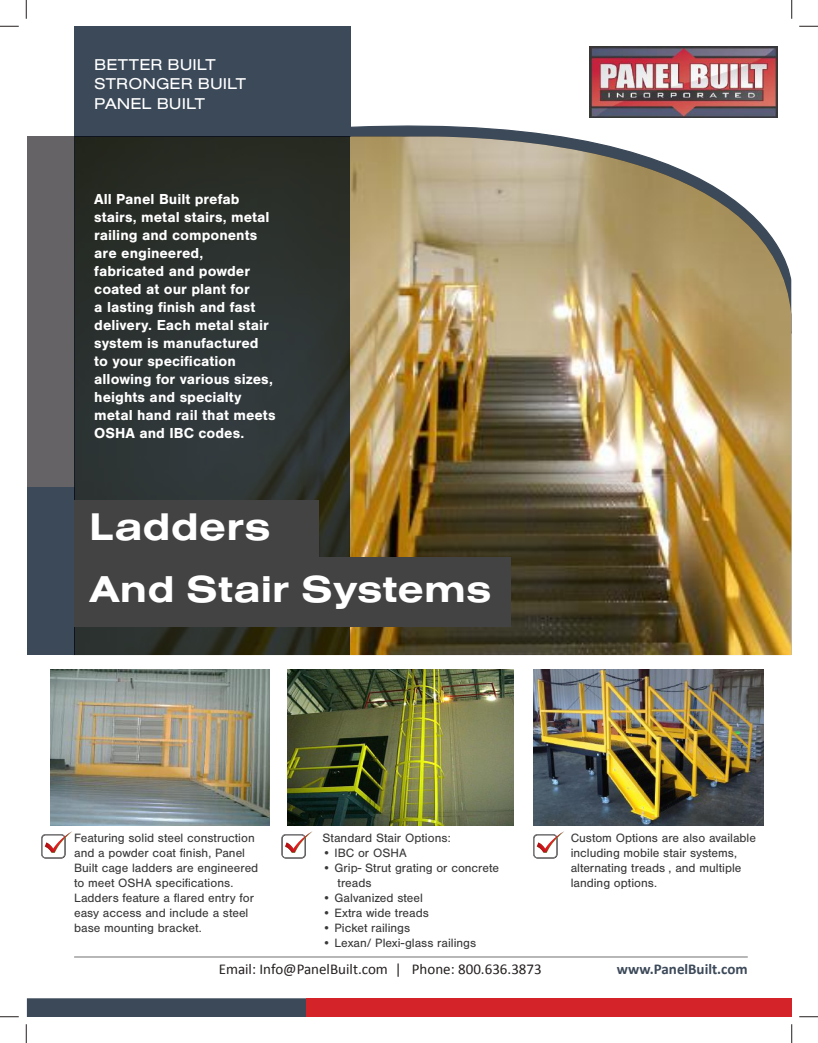
<style>
.page{position:relative;width:818px;height:1043px;background:#fff}
.page>*{position:absolute;margin:0;border:0;box-sizing:border-box;transform-origin:0 0}
.t1{font:700 40px "Nimbus San Ext";color:#fff}
.t2{font:700 38.75px "Nimbus San Ext";color:#fff}
.t3{font:16.25px/19.5px "Nimbus San Ext";color:#fff}
.t4{font:700 15px/18px "Nimbus San";color:#fff}
.t5{font:15px "Calibri";color:#241f1f}
.t6{font:700 15px "Calibri";color:#3c4959}
.t7{font:12.5px/15px "Nimbus San";color:#3a393a}
</style>
<div class="page">
<svg style="left:350px;top:110px;width:428px;height:26px"></svg>
<img style="left:72px;top:136px;width:719px;height:519px">
<div style="left:27px;top:137px;width:47px;height:356px;background:#656365"></div>
<div style="left:27px;top:487px;width:47px;height:168px;background:#3b4959"></div>
<div style="left:74px;top:26px;width:276px;height:110px;background:#3b4959"></div>
<svg style="left:74px;top:136px;width:276px;height:519px;background:#2b312d"></svg>
<div style="left:74px;top:557px;width:437px;height:69px;background:#444343"></div>
<div style="left:27px;top:998px;width:279px;height:18px;background:#3b4959"></div>
<div style="left:306px;top:998px;width:485px;height:18px;background:#d42429"></div>
<div style="left:74px;top:500px;width:244px;height:59px;background:#444343"></div>
<img style="left:287px;top:669px;width:227px;height:156px">
<img style="left:50px;top:669px;width:219px;height:156px">
<img style="left:590px;top:46px;width:187px;height:72px">
<img style="left:533px;top:669px;width:230px;height:156px">
<svg style="left:41px;top:831px;width:31px;height:27px"></svg>
<svg style="left:281px;top:831px;width:32px;height:27px"></svg>
<svg style="left:533px;top:831px;width:31px;height:27px"></svg>
<hr style="left:74px;top:956px;width:673px;height:1px;background:#717072">
<svg style="left:0;top:25px;width:19px;height:2px"></svg>
<svg style="left:799px;top:25px;width:19px;height:2px"></svg>
<svg style="left:0;top:1016px;width:19px;height:1px"></svg>
<svg style="left:799px;top:1016px;width:19px;height:1px"></svg>
<svg style="left:25px;top:0;width:2px;height:19px"></svg>
<svg style="left:25px;top:1024px;width:2px;height:18px"></svg>
<svg style="left:791px;top:0;width:1px;height:19px"></svg>
<svg style="left:791px;top:1024px;width:1px;height:18px"></svg>
<h3 class="t3" style="left:94px;top:55px;width:153px">BETTER BUILT<br>STRONGER BUILT<br>PANEL BUILT</h3>
<p class="t4" style="left:94px;top:190px;width:183px">All Panel Built prefab stairs, metal stairs, metal railing and components are engineered, fabricated and powder coated at our plant for<br>a lasting finish and fast delivery. Each metal stair system is manufactured to your specification allowing for various sizes, heights and specialty metal hand rail that meets<br>OSHA and IBC codes.</p>
<h1 class="t1" style="left:89px;top:505px;width:183px">Ladders</h1>
<h2 class="t2" style="left:89px;top:567px;width:403px">And Stair Systems</h2>
<p class="t7" style="left:74px;top:830px;width:186px">Featuring solid steel construction and a powder coat finish, Panel<br>Built cage ladders are engineered to meet OSHA specifications.<br>Ladders feature a flared entry for easy access and include a steel base mounting bracket.</p>
<p class="t7" style="left:322px;top:830px;width:130px">Standard Stair Options:</p>
<p class="t7" style="left:322px;top:845px;width:86px">• IBC or OSHA</p>
<p class="t7" style="left:337px;top:860px;width:163px;text-indent:-15px">• Grip- Strut grating or concrete treads</p>
<p class="t7" style="left:322px;top:890px;width:102px">• Galvanized steel</p>
<p class="t7" style="left:322px;top:905px;width:108px">• Extra wide treads</p>
<p class="t7" style="left:322px;top:920px;width:89px">• Picket railings</p>
<p class="t7" style="left:322px;top:935px;width:155px">• Lexan/ Plexi-glass railings</p>
<p class="t7" style="left:570px;top:830px;width:187px">Custom Options are also available including mobile stair systems, alternating treads , and multiple landing options.</p>
<p class="t5" style="left:219px;top:959px;width:324px">Email: Info@PanelBuilt.com | Phone: 800.636.3873</p>
<p class="t6" style="left:617px;top:959px;width:132px">www.PanelBuilt.com</p>
</div>
